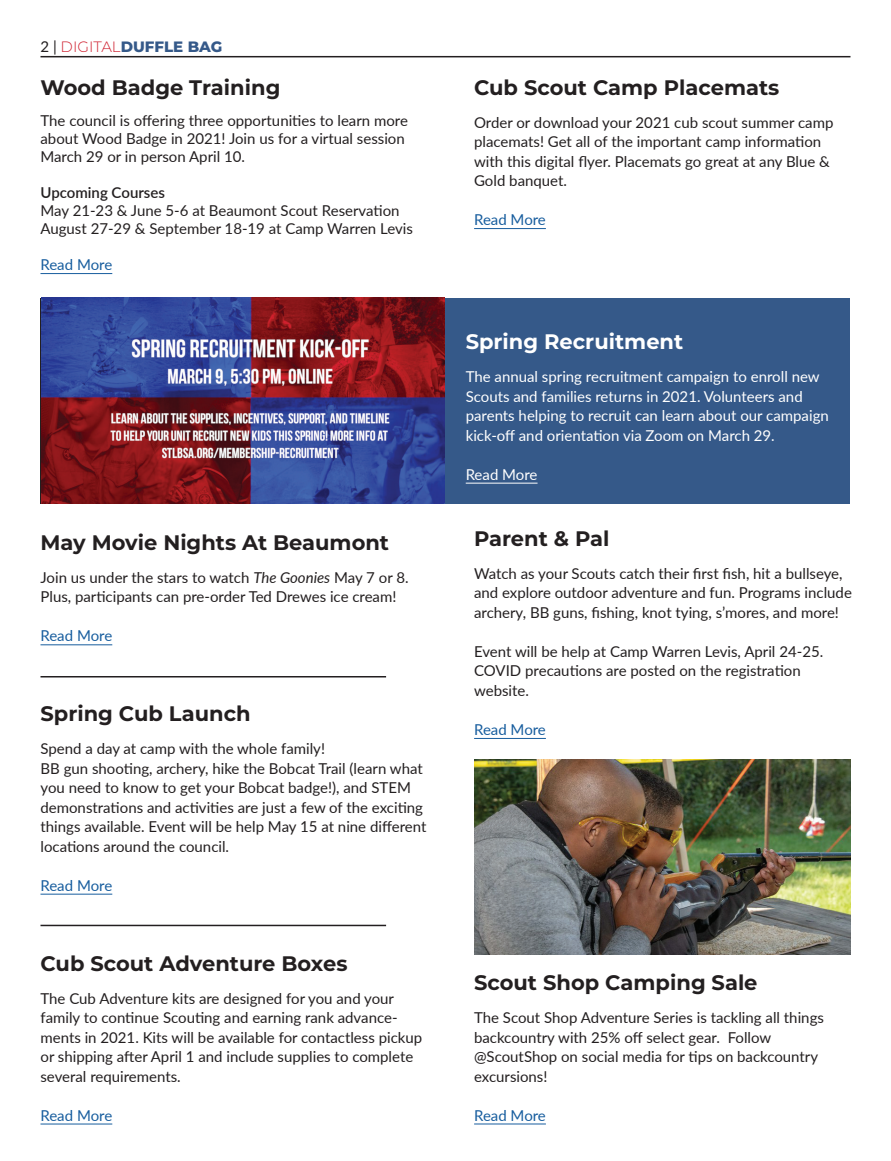
<style>
.page{position:relative;width:891px;height:1161px;background:#fff}
.page>*{position:absolute;margin:0;border:0;box-sizing:border-box;transform-origin:0 0}
.t1{font:700 21px "Montserrat";color:#231f20}
.t2{font:700 21px "Montserrat";color:#fff}
.t3{font:15px/19.5px "Lato";color:#231f20}
.t4{font:15px/19.5px "Lato";color:#fff}
.t5{font:15px "Lato";letter-spacing:-.01em;color:#175d9e}
.t6{font:800 15px "Montserrat";color:#355989}
.t7{font:600 15px "Lato";color:#231f20}
.s1{font-family:"Lato";font-weight:400;color:#231f20}
.s2{font-weight:300;color:#cf202f}
.s3{font-style:italic}
</style>
<div class="page">
<hr style="left:40px;top:644px;width:72px;height:1px;background:#175d9e">
<hr style="left:40px;top:56px;width:810px;height:1px;background:#231f20">
<hr style="left:40px;top:273px;width:72px;height:1px;background:#175d9e">
<hr style="left:474px;top:228px;width:72px;height:1px;background:#175d9e">
<div style="left:446px;top:298px;width:404px;height:206px;background:#355989"></div>
<hr style="left:466px;top:483px;width:72px;height:1px;background:#fff">
<img style="left:42px;top:298px;width:402px;height:206px">
<hr style="left:40px;top:894px;width:72px;height:1px;background:#175d9e">
<hr style="left:40px;top:676px;width:346px;height:2px;background:#231f20">
<hr style="left:474px;top:738px;width:72px;height:1px;background:#175d9e">
<hr style="left:474px;top:1124px;width:72px;height:1px;background:#175d9e">
<img style="left:474px;top:760px;width:376px;height:194px">
<hr style="left:40px;top:925px;width:346px;height:1px;background:#231f20">
<hr style="left:40px;top:1124px;width:72px;height:1px;background:#175d9e">
<p class="t6" style="left:40px;top:36px;width:183px"><span class="s1">2 |</span> <span class="s2">DIGITAL</span>DUFFLE BAG</p>
<h1 class="t1" style="left:40px;top:72px;width:241px">Wood Badge Training</h1>
<p class="t3" style="left:40px;top:111px;width:369px;line-height:18px">The council is offering three opportunities to learn more about Wood Badge in 2021! Join us for a virtual session<br>March 29 or in person April 10.</p>
<p class="t7" style="left:40px;top:182px;width:126px">Upcoming Courses</p>
<p class="t3" style="left:40px;top:201px;width:374px;line-height:18px">May 21-23 &amp; June 5-6 at Beaumont Scout Reservation<br>August 27-29 &amp; September 18-19 at Camp Warren Levis</p>
<p class="t5" style="left:40px;top:254px;width:73px">Read More</p>
<h1 class="t1" style="left:40px;top:527px;width:350px">May Movie Nights At Beaumont</h1>
<p class="t3" style="left:40px;top:567px;width:370px">Join us under the stars to watch <span class="s3">The Goonies</span> May 7 or 8.<br>Plus, participants can pre-order Ted Drewes ice cream!</p>
<p class="t5" style="left:40px;top:625px;width:73px">Read More</p>
<h1 class="t1" style="left:40px;top:699px;width:212px">Spring Cub Launch</h1>
<p class="t3" style="left:40px;top:738px;width:387px">Spend a day at camp with the whole family!<br>BB gun shooting, archery, hike the Bobcat Trail (learn what you need to know to get your Bobcat badge!), and STEM demonstrations and activities are just a few of the exciting things available. Event will be help May 15 at nine different locations around the council.</p>
<p class="t5" style="left:40px;top:874px;width:73px">Read More</p>
<h1 class="t1" style="left:40px;top:948px;width:309px">Cub Scout Adventure Boxes</h1>
<p class="t3" style="left:40px;top:988px;width:383px">The Cub Adventure kits are designed for you and your family to continue Scouting and earning rank advance&shy;ments in 2021. Kits will be available for contactless pickup or shipping after April 1 and include supplies to complete several requirements.</p>
<p class="t5" style="left:40px;top:1104px;width:73px">Read More</p>
<h1 class="t1" style="left:474px;top:72px;width:307px">Cub Scout Camp Placemats</h1>
<p class="t3" style="left:474px;top:112px;width:361px">Order or download your 2021 cub scout summer camp placemats! Get all of the important camp information with this digital flyer. Placemats go great at any Blue &amp; Gold banquet.</p>
<p class="t5" style="left:474px;top:209px;width:73px">Read More</p>
<h1 class="t2" style="left:466px;top:327px;width:219px">Spring Recruitment</h1>
<p class="t4" style="left:466px;top:366px;width:365px">The annual spring recruitment campaign to enroll new Scouts and families returns in 2021. Volunteers and parents helping to recruit can learn about our campaign kick-off and orientation via Zoom on March 29.</p>
<p class="t4" style="left:466px;top:464px;width:73px">Read More</p>
<h1 class="t1" style="left:474px;top:523px;width:137px">Parent &amp; Pal</h1>
<p class="t3" style="left:474px;top:563px;width:379px">Watch as your Scouts catch their first fish, hit a bullseye, and explore outdoor adventure and fun. Programs include archery, BB guns, fishing, knot tying, s’mores, and more!</p>
<p class="t3" style="left:474px;top:641px;width:351px">Event will be help at Camp Warren Levis, April 24-25.<br>COVID precautions are posted on the registration website.</p>
<p class="t5" style="left:474px;top:719px;width:73px">Read More</p>
<h1 class="t1" style="left:474px;top:967px;width:285px">Scout Shop Camping Sale</h1>
<p class="t3" style="left:474px;top:1007px;width:351px">The Scout Shop Adventure Series is tackling all things backcountry with 25% off select gear. Follow @ScoutShop on social media for tips on backcountry excursions!</p>
<p class="t5" style="left:474px;top:1104px;width:73px">Read More</p>
</div>
